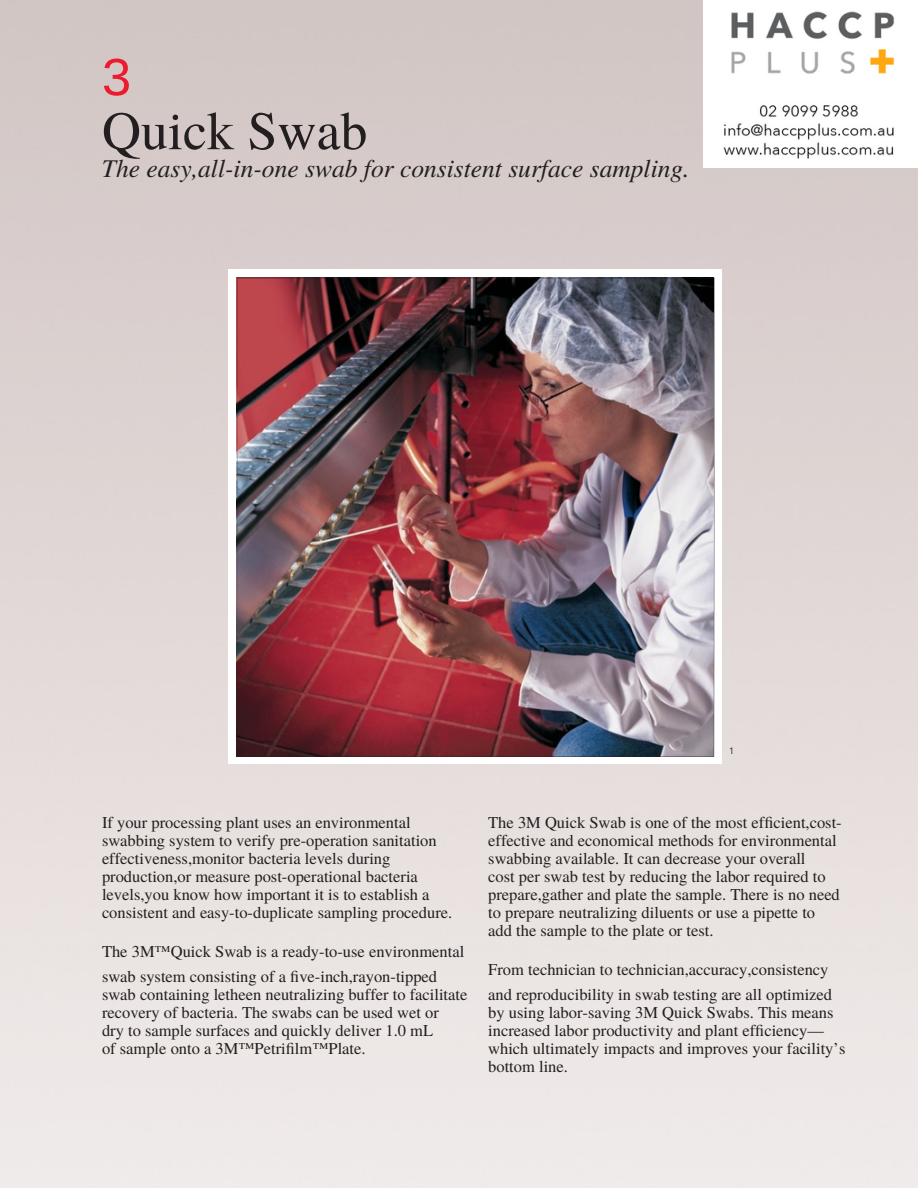
<style>
.page{position:relative;width:918px;height:1188px;background:#fff}
.page>*{position:absolute;margin:0;border:0;box-sizing:border-box;transform-origin:0 0}
.t1{font:54px "Te X Gyre Termes";color:#231f20}
.t2{font:52.5px "Arimo";color:#ed1b2e}
.t3{font:italic 25.5px "Te X Gyre Termes";color:#231f20}
.t4{font:16.5px/18px "Te X Gyre Termes";color:#231f20}
.t5{font:9px "Open Sans";color:#231f20}
</style>
<div class="page">
<img style="left:237px;top:278px;width:478px;height:479px">
<img style="left:723px;top:11px;width:172px;height:148px">
<p class="t2" style="left:102px;top:48px;width:31px">3</p>
<p class="t1" style="left:102px;top:92px;width:267px">Quick Swab</p>
<p class="t3" style="left:102px;top:150px;width:589px">The easy,all-in-one swab for consistent surface sampling.</p>
<p class="t5" style="left:729px;top:744px;width:7px">1</p>
<p class="t4" style="left:102px;top:813px;width:352px">If your processing plant uses an environmental swabbing system to verify pre-operation sanitation effectiveness,monitor bacteria levels during production,or measure post-operational bacteria levels,you know how important it is to establish a consistent and easy-to-duplicate sampling procedure.</p>
<p class="t4" style="left:102px;top:942px;width:364px">The 3M™Quick Swab is a ready-to-use environmental</p>
<p class="t4" style="left:102px;top:967px;width:337px">swab system consisting of a five-inch,rayon-tipped</p>
<p class="t4" style="left:102px;top:985px;width:367px">swab containing letheen neutralizing buffer to facilitate</p>
<p class="t4" style="left:102px;top:1003px;width:338px">recovery of bacteria. The swabs can be used wet or</p>
<p class="t4" style="left:102px;top:1021px;width:333px">dry to sample surfaces and quickly deliver 1.0 mL</p>
<p class="t4" style="left:102px;top:1039px;width:265px">of sample onto a 3M™Petrifilm™Plate.</p>
<p class="t4" style="left:488px;top:813px;width:355px">The 3M Quick Swab is one of the most efficient,cost&shy;effective and economical methods for environmental swabbing available. It can decrease your overall</p>
<p class="t4" style="left:488px;top:867px;width:353px">cost per swab test by reducing the labor required to prepare,gather and plate the sample. There is no need to prepare neutralizing diluents or use a pipette to</p>
<p class="t4" style="left:488px;top:921px;width:227px">add the sample to the plate or test.</p>
<p class="t4" style="left:488px;top:960px;width:342px">From technician to technician,accuracy,consistency</p>
<p class="t4" style="left:488px;top:985px;width:345px">and reproducibility in swab testing are all optimized</p>
<p class="t4" style="left:488px;top:1003px;width:347px">by using labor-saving 3M Quick Swabs. This means</p>
<p class="t4" style="left:488px;top:1021px;width:337px">increased labor productivity and plant efficiency—</p>
<p class="t4" style="left:488px;top:1039px;width:359px">which ultimately impacts and improves your facility’s</p>
<p class="t4" style="left:488px;top:1057px;width:81px">bottom line.</p>
</div>
